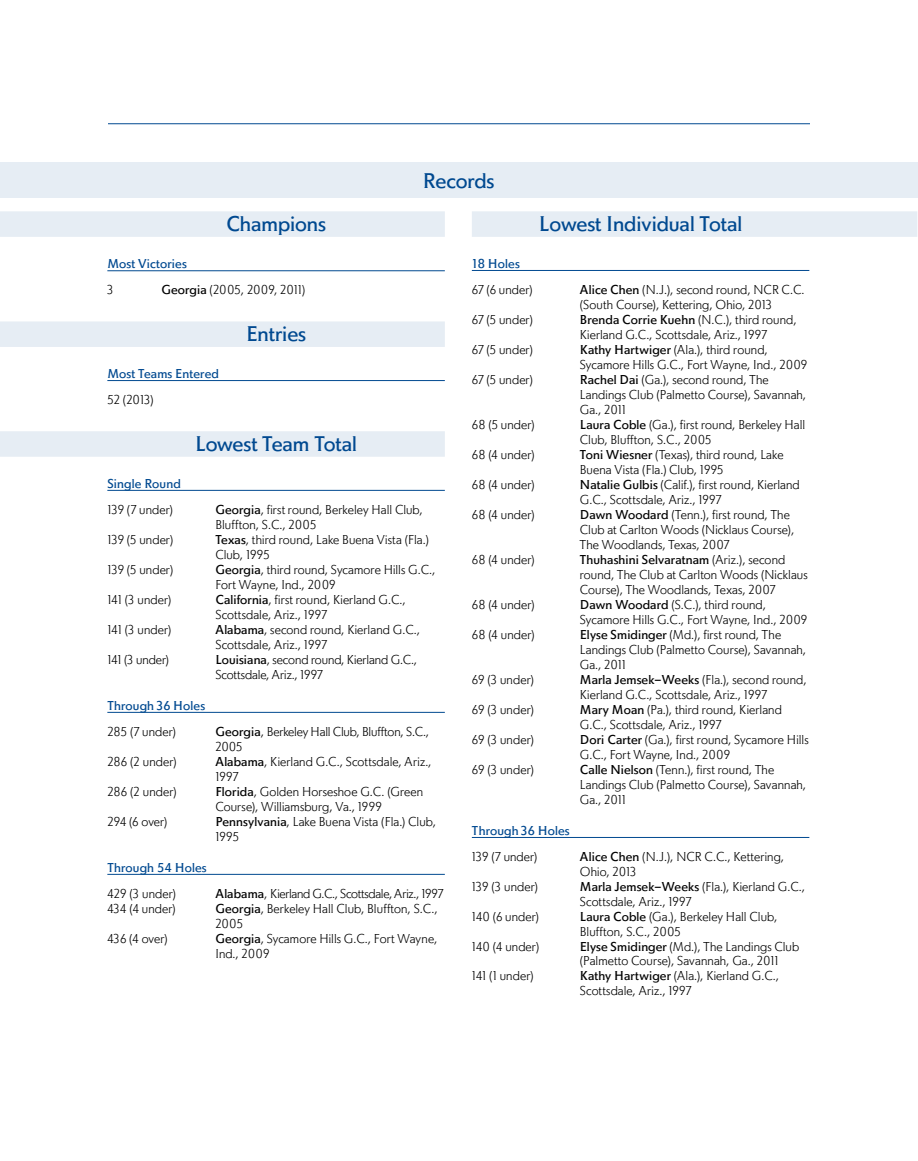
<style>
.page{position:relative;width:918px;height:1161px;background:#fff}
.page>*{position:absolute;margin:0;border:0;box-sizing:border-box;transform-origin:0 0}
.t1{font:21px "Memo Pro";letter-spacing:-.005em;color:#004990}
.t2{font:300 12.75px/15px "Memo Pro";letter-spacing:.01em;color:#000}
.t3{font:12.75px "Memo Pro";letter-spacing:.01em;color:#004990}
.t4{font:300 12.75px/15px "Memo Pro";letter-spacing:-.01em;color:#000}
.t5{font:300 12.75px "Memo Pro";letter-spacing:-.015em;color:#000}
.s1{font-weight:400}
</style>
<div class="page">
<div style="left:0;top:211px;width:445px;height:26px;background:#e6edf4"></div>
<hr style="left:107px;top:270px;width:338px;height:1px;background:#004990">
<div style="left:0;top:321px;width:445px;height:26px;background:#e6edf4"></div>
<hr style="left:107px;top:380px;width:338px;height:1px;background:#004990">
<div style="left:0;top:431px;width:445px;height:26px;background:#e6edf4"></div>
<hr style="left:107px;top:490px;width:338px;height:1px;background:#004990">
<hr style="left:107px;top:712px;width:338px;height:1px;background:#004990">
<hr style="left:107px;top:874px;width:338px;height:1px;background:#004990">
<div style="left:472px;top:211px;width:445px;height:26px;background:#e6edf4"></div>
<hr style="left:472px;top:270px;width:337px;height:1px;background:#004990">
<hr style="left:472px;top:837px;width:337px;height:1px;background:#004990">
<div style="left:0;top:162px;width:918px;height:36px;background:#e6edf4"></div>
<hr style="left:108px;top:123px;width:702px;height:1px;background:#004990">
<h1 class="t1" style="left:226px;top:211px;width:102px">Champions</h1>
<h1 class="t1" style="left:423px;top:167px;width:73px">Records</h1>
<h1 class="t1" style="left:539px;top:211px;width:205px">Lowest Individual Total</h1>
<p class="t3" style="left:107px;top:256px;width:81px">Most Victories</p>
<p class="t2" style="left:107px;top:282px;width:8px">3</p>
<p class="t4" style="left:161px;top:282px;width:145px"><span class="s1">Georgia</span> (2005, 2009, 2011)</p>
<h1 class="t1" style="left:246px;top:321px;width:62px">Entries</h1>
<p class="t3" style="left:107px;top:366px;width:113px">Most Teams Entered</p>
<p class="t2" style="left:107px;top:392px;width:48px">52 (2013)</p>
<h1 class="t1" style="left:195px;top:431px;width:163px">Lowest Team Total</h1>
<p class="t3" style="left:107px;top:475px;width:75px">Single Round</p>
<p class="t2" style="left:107px;top:502px;width:67px">139 (7 under)</p>
<p class="t2" style="left:215px;top:502px;width:209px"><span class="s1">Georgia</span>, first round, Berkeley Hall Club,<br>Bluffton, S.C., 2005</p>
<p class="t2" style="left:107px;top:532px;width:67px">139 (5 under)</p>
<p class="t2" style="left:215px;top:532px;width:215px"><span class="s1">Texas</span>, third round, Lake Buena Vista (Fla.)<br>Club, 1995</p>
<p class="t2" style="left:107px;top:562px;width:67px">139 (5 under)</p>
<p class="t2" style="left:215px;top:562px;width:221px"><span class="s1">Georgia</span>, third round, Sycamore Hills G.C.,<br>Fort Wayne, Ind., 2009</p>
<p class="t2" style="left:107px;top:592px;width:65px">141 (3 under)</p>
<p class="t2" style="left:215px;top:592px;width:192px"><span class="s1">California</span>, first round, Kierland G.C.,<br>Scottsdale, Ariz., 1997</p>
<p class="t2" style="left:107px;top:622px;width:65px">141 (3 under)</p>
<p class="t2" style="left:215px;top:622px;width:206px"><span class="s1">Alabama</span>, second round, Kierland G.C.,<br>Scottsdale, Ariz., 1997</p>
<p class="t2" style="left:107px;top:652px;width:63px">141 (3 under)</p>
<p class="t2" style="left:215px;top:652px;width:203px"><span class="s1">Louisiana</span>, second round, Kierland G.C.,<br>Scottsdale, Ariz., 1997</p>
<p class="t3" style="left:107px;top:697px;width:99px">Through 36 Holes</p>
<p class="t2" style="left:107px;top:724px;width:70px">285 (7 under)</p>
<p class="t4" style="left:215px;top:724px;width:215px"><span class="s1">Georgia</span>, Berkeley Hall Club, Bluffton, S.C.,<br>2005</p>
<p class="t2" style="left:107px;top:754px;width:71px">286 (2 under)</p>
<p class="t2" style="left:215px;top:754px;width:218px"><span class="s1">Alabama</span>, Kierland G.C., Scottsdale, Ariz.,<br>1997</p>
<p class="t2" style="left:107px;top:784px;width:71px">286 (2 under)</p>
<p class="t2" style="left:215px;top:784px;width:209px"><span class="s1">Florida</span>, Golden Horseshoe G.C. (Green<br>Course), Williamsburg, Va., 1999</p>
<p class="t2" style="left:107px;top:814px;width:62px">294 (6 over)</p>
<p class="t2" style="left:215px;top:814px;width:222px"><span class="s1">Pennsylvania</span>, Lake Buena Vista (Fla.) Club,<br>1995</p>
<p class="t3" style="left:107px;top:859px;width:101px">Through 54 Holes</p>
<p class="t2" style="left:107px;top:886px;width:70px">429 (3 under)</p>
<p class="t5" style="left:215px;top:885px;width:230px"><span class="s1">Alabama</span>, Kierland G.C., Scottsdale, Ariz., 1997</p>
<p class="t2" style="left:107px;top:901px;width:70px">434 (4 under)</p>
<p class="t2" style="left:215px;top:901px;width:224px"><span class="s1">Georgia</span>, Berkeley Hall Club, Bluffton, S.C.,<br>2005</p>
<p class="t2" style="left:107px;top:931px;width:62px">436 (4 over)</p>
<p class="t2" style="left:215px;top:931px;width:223px"><span class="s1">Georgia</span>, Sycamore Hills G.C., Fort Wayne,<br>Ind., 2009</p>
<p class="t3" style="left:472px;top:256px;width:50px">18 Holes</p>
<p class="t2" style="left:472px;top:282px;width:62px">67 (6 under)</p>
<p class="t2" style="left:580px;top:282px;width:226px"><span class="s1">Alice Chen</span> (N.J.), second round, NCR C.C. (South Course), Kettering, Ohio, 2013</p>
<p class="t2" style="left:472px;top:312px;width:62px">67 (5 under)</p>
<p class="t2" style="left:580px;top:312px;width:218px"><span class="s1">Brenda Corrie Kuehn</span> (N.C.), third round,<br>Kierland G.C., Scottsdale, Ariz., 1997</p>
<p class="t2" style="left:472px;top:342px;width:62px">67 (5 under)</p>
<p class="t2" style="left:580px;top:342px;width:229px"><span class="s1">Kathy Hartwiger</span> (Ala.), third round,<br>Sycamore Hills G.C., Fort Wayne, Ind., 2009</p>
<p class="t2" style="left:472px;top:372px;width:62px">67 (5 under)</p>
<p class="t2" style="left:580px;top:372px;width:228px"><span class="s1">Rachel Dai</span> (Ga.), second round, The<br>Landings Club (Palmetto Course), Savannah,<br>Ga., 2011</p>
<p class="t2" style="left:472px;top:417px;width:64px">68 (5 under)</p>
<p class="t2" style="left:580px;top:417px;width:227px"><span class="s1">Laura Coble</span> (Ga.), first round, Berkeley Hall<br>Club, Bluffton, S.C., 2005</p>
<p class="t2" style="left:472px;top:447px;width:64px">68 (4 under)</p>
<p class="t2" style="left:580px;top:447px;width:205px"><span class="s1">Toni Wiesner</span> (Texas), third round, Lake<br>Buena Vista (Fla.) Club, 1995</p>
<p class="t2" style="left:472px;top:477px;width:64px">68 (4 under)</p>
<p class="t2" style="left:580px;top:477px;width:221px"><span class="s1">Natalie Gulbis</span> (Calif.), first round, Kierland<br>G.C., Scottsdale, Ariz., 1997</p>
<p class="t2" style="left:472px;top:507px;width:64px">68 (4 under)</p>
<p class="t2" style="left:580px;top:507px;width:216px"><span class="s1">Dawn Woodard</span> (Tenn.), first round, The<br>Club at Carlton Woods (Nicklaus Course),<br>The Woodlands, Texas, 2007</p>
<p class="t2" style="left:472px;top:552px;width:64px">68 (4 under)</p>
<p class="t2" style="left:580px;top:552px;width:229px"><span class="s1">Thuhashini Selvaratnam</span> (Ariz.), second round, The Club at Carlton Woods (Nicklaus<br>Course), The Woodlands, Texas, 2007</p>
<p class="t2" style="left:472px;top:597px;width:64px">68 (4 under)</p>
<p class="t2" style="left:580px;top:597px;width:229px"><span class="s1">Dawn Woodard</span> (S.C.), third round,<br>Sycamore Hills G.C., Fort Wayne, Ind., 2009</p>
<p class="t2" style="left:472px;top:627px;width:64px">68 (4 under)</p>
<p class="t2" style="left:580px;top:627px;width:228px"><span class="s1">Elyse Smidinger</span> (Md.), first round, The<br>Landings Club (Palmetto Course), Savannah,<br>Ga., 2011</p>
<p class="t2" style="left:472px;top:672px;width:63px">69 (3 under)</p>
<p class="t2" style="left:580px;top:672px;width:228px"><span class="s1">Marla Jemsek-Weeks</span> (Fla.), second round,<br>Kierland G.C., Scottsdale, Ariz., 1997</p>
<p class="t2" style="left:472px;top:702px;width:63px">69 (3 under)</p>
<p class="t2" style="left:580px;top:702px;width:204px"><span class="s1">Mary Moan</span> (Pa.), third round, Kierland<br>G.C., Scottsdale, Ariz., 1997</p>
<p class="t2" style="left:472px;top:732px;width:63px">69 (3 under)</p>
<p class="t2" style="left:580px;top:732px;width:230px"><span class="s1">Dori Carter</span> (Ga.), first round, Sycamore Hills<br>G.C., Fort Wayne, Ind., 2009</p>
<p class="t2" style="left:472px;top:762px;width:63px">69 (3 under)</p>
<p class="t2" style="left:580px;top:762px;width:228px"><span class="s1">Calle Nielson</span> (Tenn.), first round, The<br>Landings Club (Palmetto Course), Savannah,<br>Ga., 2011</p>
<p class="t3" style="left:472px;top:822px;width:99px">Through 36 Holes</p>
<p class="t2" style="left:472px;top:849px;width:67px">139 (7 under)</p>
<p class="t2" style="left:580px;top:849px;width:206px"><span class="s1">Alice Chen</span> (N.J.), NCR C.C., Kettering,<br>Ohio, 2013</p>
<p class="t2" style="left:472px;top:879px;width:68px">139 (3 under)</p>
<p class="t2" style="left:580px;top:879px;width:227px"><span class="s1">Marla Jemsek-Weeks</span> (Fla.), Kierland G.C.,<br>Scottsdale, Ariz., 1997</p>
<p class="t2" style="left:472px;top:909px;width:69px">140 (6 under)</p>
<p class="t2" style="left:580px;top:909px;width:199px"><span class="s1">Laura Coble</span> (Ga.), Berkeley Hall Club,<br>Bluffton, S.C., 2005</p>
<p class="t2" style="left:472px;top:939px;width:69px">140 (4 under)</p>
<p class="t2" style="left:580px;top:939px;width:221px"><span class="s1">Elyse Smidinger</span> (Md.), The Landings Club (Palmetto Course), Savannah, Ga., 2011</p>
<p class="t2" style="left:472px;top:969px;width:63px">141 (1 under)</p>
<p class="t2" style="left:580px;top:969px;width:201px"><span class="s1">Kathy Hartwiger</span> (Ala.), Kierland G.C.,<br>Scottsdale, Ariz., 1997</p>
</div>
